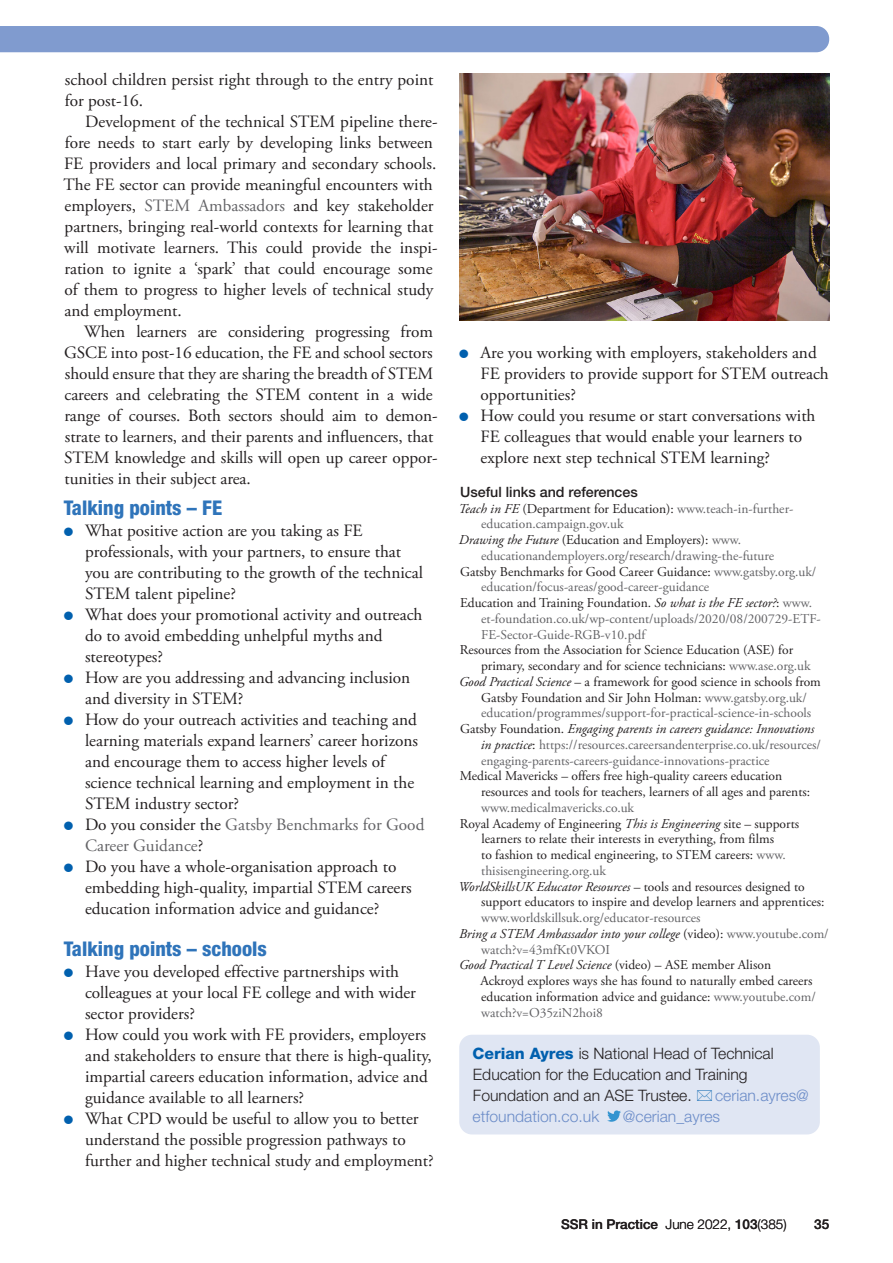
<style>
.page{position:relative;width:893px;height:1263px;background:#fff}
.page>*{position:absolute;margin:0;border:0;box-sizing:border-box;transform-origin:0 0}
.CH_A_head_condensed{font:800 condensed 20.25px "Helvetica Neue LT Std";color:#2f74ba}
.CH_bulleted_list{font:17.25px/21px "Adobe Garamond Pro";color:#231f20}
.CH_body_tx{font:17.25px/21px "Adobe Garamond Pro";color:#231f20}
.CH_bulleted_list_las{font:17.25px/21px "Adobe Garamond Pro";color:#231f20}
.CH_bulleted_list-2{font:17.25px/21px "Adobe Garamond Pro";color:#636366}
.CH_authors_end_singl{font:300 15.75px/21px "Helvetica Neue LT Std";color:#231f20}
.CH_authors_end_singl-2{font:300 15.75px "Helvetica Neue LT Std";color:#6b8cc8}
.CH_refs___acknowl_he{font:500 14.25px "Helvetica Neue LT Std";color:#231f20}
.CH_refs_tx{font:13.5px/15.8px "Adobe Garamond Pro";color:#636366}
.CH_refs_tx-2{font:13.5px/15.8px "Adobe Garamond Pro";color:#231f20}
.CH_refs_tx-3{font:italic 13.5px/15.8px "Adobe Garamond Pro";color:#231f20}
.CH_foot_rt{font:500 13.5px "Helvetica Neue LT Std";color:#231f20}
.s1{color:#636366}
.s2{color:#0160ae}
.s3{color:#231f20}
.s4{font-style:italic;color:#231f20}
.s5{font-style:italic}
.s6{font-style:normal}
.s7{font-style:normal;color:#636366}
.s8{font-weight:800;color:#0160ae}
.s9{font-weight:300}
</style>
<div class="page">
<div style="left:0;top:26px;width:829px;height:26px;background:#809bcf"></div>
<div style="left:459px;top:1035px;width:361px;height:99px;background:#e0e6f3;border-radius:13px"></div>
<svg style="left:607px;top:1110px;width:14px;height:12px"></svg>
<img style="left:459px;top:74px;width:370px;height:246px">
<p class="CH_body_tx" style="left:65px;top:69px;width:370px">school children persist right through to the entry point for post-16.</p>
<p class="CH_body_tx" style="left:64px;top:111px;width:376px;text-indent:22px">Development of the technical STEM pipeline there&shy;fore needs to start early by developing links between FE providers and local primary and secondary schools.<br>The FE sector can provide meaningful encounters with employers, <span class="s1">STEM Ambassadors</span> and key stakeholder partners, bringing real-world contexts for learning that will motivate learners. This could provide the inspi&shy;ration to ignite a ‘spark’ that could encourage some of them to progress to higher levels of technical study and employment.</p>
<p class="CH_body_tx" style="left:64px;top:321px;width:375px;text-indent:20px">When learners are considering progressing from GSCE into post-16 education, the FE and school sectors should ensure that they are sharing the breadth of STEM careers and celebrating the STEM content in a wide range of courses. Both sectors should aim to demon&shy;strate to learners, and their parents and influencers, that STEM knowledge and skills will open up career oppor&shy;tunities in their subject area.</p>
<p class="CH_A_head_condensed" style="left:64px;top:496px;width:160px">Talking points – FE</p>
<p class="CH_bulleted_list" style="left:85px;top:521px;width:339px;text-indent:-21px"><span class="s2">●</span> What positive action are you taking as FE professionals, with your partners, to ensure that you are contributing to the growth of the technical STEM talent pipeline?</p>
<p class="CH_bulleted_list" style="left:85px;top:605px;width:339px;text-indent:-21px"><span class="s2">●</span> What does your promotional activity and outreach do to avoid embedding unhelpful myths and stereotypes?</p>
<p class="CH_bulleted_list" style="left:85px;top:668px;width:327px;text-indent:-21px"><span class="s2">●</span> How are you addressing and advancing inclusion and diversity in STEM?</p>
<p class="CH_bulleted_list" style="left:85px;top:710px;width:335px;text-indent:-21px"><span class="s2">●</span> How do your outreach activities and teaching and learning materials expand learners’ career horizons and encourage them to access higher levels of science technical learning and employment in the STEM industry sector?</p>
<p class="CH_bulleted_list-2" style="left:85px;top:815px;width:341px;text-indent:-21px"><span class="s2">●</span> <span class="s3">Do you consider the</span> Gatsby Benchmarks for Good<br>Career Guidance<span class="s3">?</span></p>
<p class="CH_bulleted_list_las" style="left:85px;top:857px;width:328px;text-indent:-21px"><span class="s2">●</span> Do you have a whole-organisation approach to embedding high-quality, impartial STEM careers education information advice and guidance?</p>
<p class="CH_A_head_condensed" style="left:64px;top:937px;width:205px">Talking points – schools</p>
<p class="CH_bulleted_list" style="left:85px;top:962px;width:332px;text-indent:-21px"><span class="s2">●</span> Have you developed effective partnerships with colleagues at your local FE college and with wider sector providers?</p>
<p class="CH_bulleted_list" style="left:85px;top:1025px;width:348px;text-indent:-21px"><span class="s2">●</span> How could you work with FE providers, employers and stakeholders to ensure that there is high-quality, impartial careers education information, advice and guidance available to all learners?</p>
<p class="CH_bulleted_list" style="left:85px;top:1109px;width:350px;text-indent:-21px"><span class="s2">●</span> What CPD would be useful to allow you to better understand the possible progression pathways to further and higher technical study and employment?</p>
<p class="CH_bulleted_list" style="left:480px;top:342px;width:350px;text-indent:-21px"><span class="s2">●</span> Are you working with employers, stakeholders and<br>FE providers to provide support for STEM outreach opportunities?</p>
<p class="CH_bulleted_list_las" style="left:480px;top:405px;width:336px;text-indent:-21px"><span class="s2">●</span> How could you resume or start conversations with<br>FE colleagues that would enable your learners to explore next step technical STEM learning?</p>
<p class="CH_refs___acknowl_he" style="left:460px;top:483px;width:179px">Useful links and references</p>
<p class="CH_refs_tx" style="left:481px;top:501px;width:314px;text-indent:-23px"><span class="s4">Teach in FE</span> <span class="s3">(Department for Education):</span> www.teach-in-further&shy;education.campaign.gov.uk</p>
<p class="CH_refs_tx" style="left:481px;top:532px;width:295px;text-indent:-22px"><span class="s4">Drawing the Future</span> <span class="s3">(Education and Employers):</span> www. educationandemployers.org/research/drawing-the-future</p>
<p class="CH_refs_tx" style="left:481px;top:564px;width:337px;text-indent:-21px"><span class="s3">Gatsby Benchmarks for Good Career Guidance:</span> www.gatsby.org.uk/ education/focus-areas/good-career-guidance</p>
<p class="CH_refs_tx" style="left:481px;top:595px;width:341px;text-indent:-21px"><span class="s3">Education and Training Foundation.</span> <span class="s4">So what is the FE sector?</span><span class="s3">:</span> www. et-foundation.co.uk/wp-content/uploads/2020/08/200729-ETF-<br>FE-Sector-Guide-RGB-v10.pdf</p>
<p class="CH_refs_tx-2" style="left:481px;top:643px;width:331px;text-indent:-21px">Resources from the Association for Science Education (ASE) for primary, secondary and for science technicians: <span class="s1">www.ase.org.uk</span></p>
<p class="CH_refs_tx" style="left:481px;top:674px;width:341px;text-indent:-22px"><span class="s4">Good Practical Science</span> <span class="s3">– a framework for good science in schools from<br>Gatsby Foundation and Sir John Holman:</span> www.gatsby.org.uk/ education/programmes/support-for-practical-science-in-schools</p>
<p class="CH_refs_tx" style="left:481px;top:721px;width:342px;text-indent:-21px"><span class="s3">Gatsby Foundation.</span> <span class="s4">Engaging parents in careers guidance: Innovations in practice</span><span class="s3">:</span> https://resources.careersandenterprise.co.uk/resources/ engaging-parents-careers-guidance-innovations-practice</p>
<p class="CH_refs_tx-2" style="left:481px;top:769px;width:331px;text-indent:-21px">Medical Mavericks – offers free high-quality careers education resources and tools for teachers, learners of all ages and parents: <span class="s1">www.medicalmavericks.co.uk</span></p>
<p class="CH_refs_tx-2" style="left:481px;top:816px;width:319px;text-indent:-21px">Royal Academy of Engineering <span class="s5">This is Engineering</span> site – supports learners to relate their interests in everything, from films<br>to fashion to medical engineering, to STEM careers: <span class="s1">www. thisisengineering.org.uk</span></p>
<p class="CH_refs_tx-2" style="left:481px;top:879px;width:345px;text-indent:-23px"><span class="s5">WorldSkillsUK Educator Resources</span> – tools and resources designed to support educators to inspire and develop learners and apprentices: <span class="s1">www.worldskillsuk.org/educator-resources</span></p>
<p class="CH_refs_tx-3" style="left:481px;top:926px;width:349px;text-indent:-22px">Bring a STEM Ambassador into your college <span class="s6">(video):</span> <span class="s7">www.youtube.com/ watch?v=43mfKt0VKOI</span></p>
<p class="CH_refs_tx-2" style="left:480px;top:958px;width:337px;text-indent:-21px"><span class="s5">Good Practical T Level Science</span> (video) – ASE member Alison Ackroyd explores ways she has found to naturally embed careers education information advice and guidance: <span class="s1">www.youtube.com/ watch?v=O35ziN2hoi8</span></p>
<p class="CH_authors_end_singl" style="left:472px;top:1042px;width:303px"><span class="s8">Cerian Ayres</span> is National Head of Technical<br>Education for the Education and Training<br>Foundation and an ASE Trustee.</p>
<p class="CH_authors_end_singl-2" style="left:715px;top:1085px;width:95px">cerian.ayres@</p>
<p class="CH_authors_end_singl-2" style="left:473px;top:1106px;width:128px">etfoundation.co.uk</p>
<p class="CH_authors_end_singl-2" style="left:623px;top:1106px;width:99px">@cerian_ayres</p>
<p class="CH_foot_rt" style="left:561px;top:1216px;width:227px">SSR in Practice <span class="s9">June 2022,</span> 103<span class="s9">(385)</span></p>
<p class="CH_foot_rt" style="left:814px;top:1216px;width:17px">35</p>
</div>
